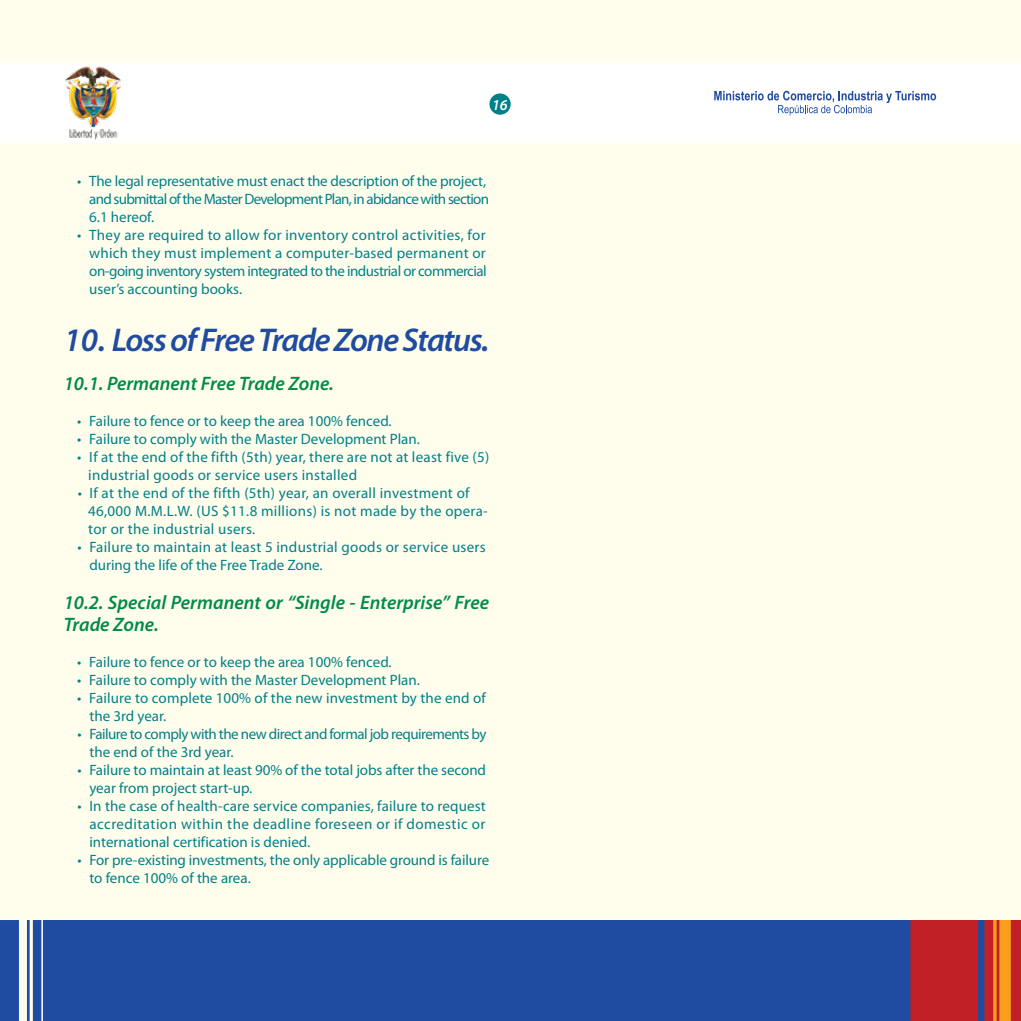
<style>
.page{position:relative;width:1021px;height:1021px;background:#fff}
.page>*{position:absolute;margin:0;border:0;box-sizing:border-box;transform-origin:0 0}
.t1{font:italic 600 33px "Myriad Pro";letter-spacing:-.04em;color:#1f4ba0}
.t2{font:italic 600 19.5px/21px "Myriad Pro";color:#008a4b}
.t3{font:15px/18px "Myriad Pro";color:#008088}
.t4{font:15px/18px "Myriad Pro";letter-spacing:.02em;color:#008088}
.t5{font:15px/18px "Myriad Pro";letter-spacing:-.025em;color:#008088}
.t6{font:15px/18px "Myriad Pro";letter-spacing:-.035em;color:#008088}
.t7{font:italic 600 15px "Myriad Pro";color:#fff}
</style>
<div class="page">
<div style="left:0;top:0;width:1020px;height:1020px;background:#fffdec"></div>
<div style="left:0;top:63px;width:1020px;height:80px;background:#fff"></div>
<div style="left:0;top:920px;width:910px;height:100px;background:#1f4ba0"></div>
<svg style="left:910px;top:920px;width:111px;height:100px;background:#bd332c"></svg>
<img style="left:65px;top:66px;width:58px;height:74px">
<svg style="left:714px;top:91px;width:222px;height:25px"></svg>
<div style="left:489px;top:93px;width:21px;height:22px;background:#008088;border-radius:50%"></div>
<p class="t7" style="left:492px;top:95px;width:17px">16</p>
<p class="t5" style="left:89px;top:171px;width:401px;text-indent:-12px">• The legal representative must enact the description of the project, and submittal of the Master Development Plan, in abidance with section<br>6.1 hereof.</p>
<p class="t3" style="left:89px;top:225px;width:399px;text-align:justify;text-indent:-12px">• They are required to allow for inventory control activities, for which they must implement a computer-based permanent or on-going inventory system integrated to the industrial or commercial user’s accounting books.</p>
<h1 class="t1" style="left:64px;top:319px;width:427px">10. Loss of Free Trade Zone Status.</h1>
<h2 class="t2" style="left:64px;top:373px;width:271px">10.1. Permanent Free Trade Zone.</h2>
<p class="t3" style="left:77px;top:412px;width:316px">• Failure to fence or to keep the area 100% fenced.</p>
<p class="t3" style="left:77px;top:430px;width:344px">• Failure to comply with the Master Development Plan.</p>
<p class="t4" style="left:88px;top:448px;width:402px;text-indent:-11px">• If at the end of the fifth (5th) year, there are not at least five (5) industrial goods or service users installed</p>
<p class="t4" style="left:88px;top:484px;width:401px;text-indent:-10px">• If at the end of the fifth (5th) year, an overall investment of<br>46,000 M.M.L.W. (US $11.8 millions) is not made by the opera&shy;tor or the industrial users.</p>
<p class="t4" style="left:89px;top:538px;width:398px;text-indent:-12px">• Failure to maintain at least 5 industrial goods or service users during the life of the Free Trade Zone.</p>
<h2 class="t2" style="left:64px;top:592px;width:427px">10.2. Special Permanent or “Single - Enterprise” Free<br>Trade Zone.</h2>
<p class="t3" style="left:77px;top:652px;width:316px">• Failure to fence or to keep the area 100% fenced.</p>
<p class="t3" style="left:77px;top:670px;width:344px">• Failure to comply with the Master Development Plan.</p>
<p class="t3" style="left:89px;top:688px;width:398px;text-indent:-12px">• Failure to complete 100% of the new investment by the end of the 3rd year.</p>
<p class="t6" style="left:89px;top:724px;width:399px;text-indent:-12px">• Failure to comply with the new direct and formal job requirements by the end of the 3rd year.</p>
<p class="t3" style="left:89px;top:760px;width:398px;text-indent:-12px">• Failure to maintain at least 90% of the total jobs after the second year from project start-up.</p>
<p class="t3" style="left:89px;top:796px;width:398px;text-align:justify;text-indent:-12px">• In the case of health-care service companies, failure to request accreditation within the deadline foreseen or if domestic or international certification is denied.</p>
<p class="t3" style="left:89px;top:850px;width:401px;text-indent:-12px">• For pre-existing investments, the only applicable ground is failure to fence 100% of the area.</p>
</div>
